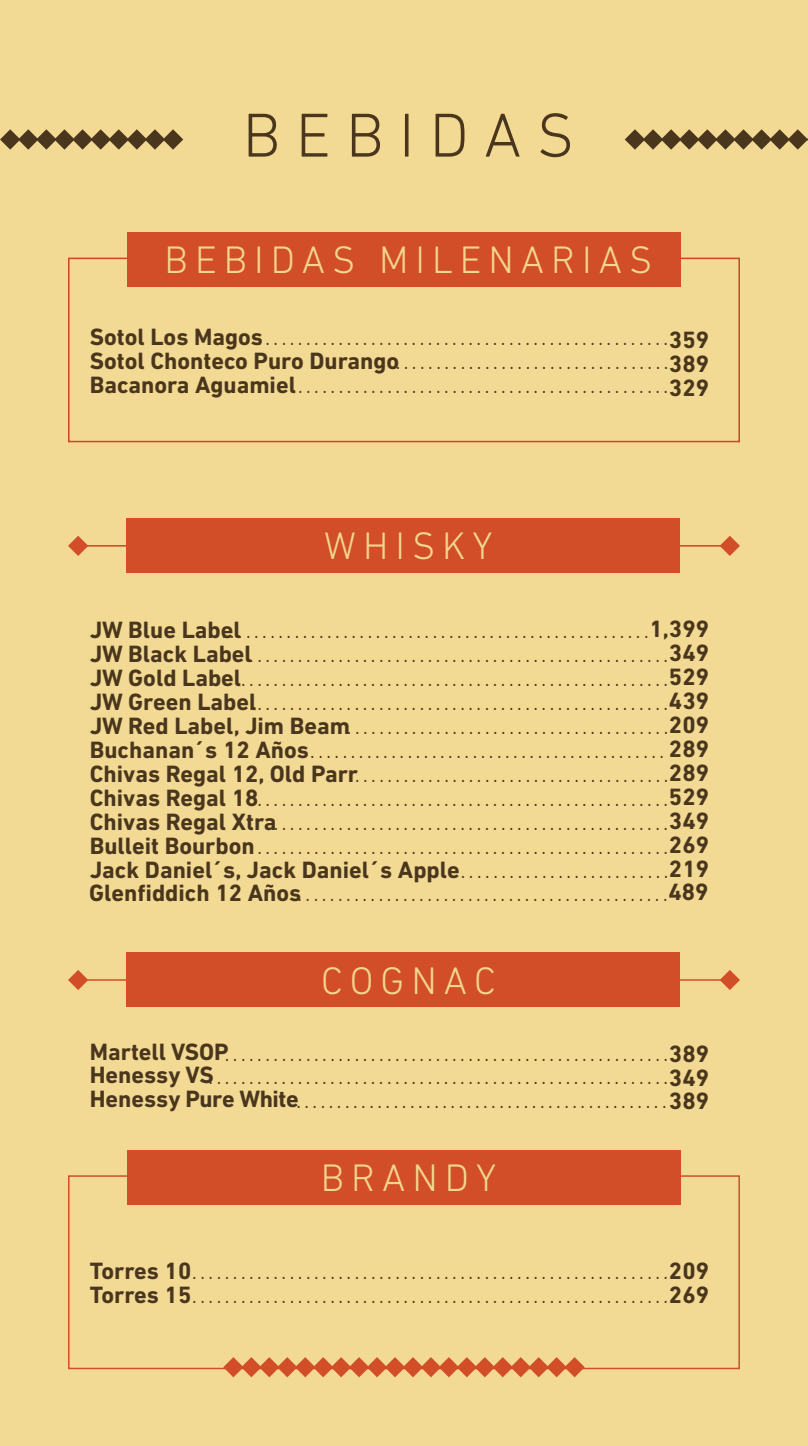
<style>
.page{position:relative;width:808px;height:1446px;background:#f3da94}
.page>*{position:absolute;margin:0;border:0;box-sizing:border-box;transform-origin:0 0}
.t1{font:300 63px "DIN Next LT Pro";letter-spacing:.24em;color:#4a361d}
.t2{font:300 39px "DIN Next LT Pro";letter-spacing:.18em;color:#f2d78c}
.t3{font:300 24px/24px "DIN Next LT Pro";color:#4a361d}
.t4{font:700 24px/24px "DIN Next LT Pro";color:#4a361d}
.s1{font-weight:300}
.s2{font-weight:700}
</style>
<div class="page">
<svg style="left:0;top:129px;width:183px;height:21px"></svg>
<svg style="left:625px;top:129px;width:183px;height:21px"></svg>
<div style="left:68px;top:258px;width:672px;height:184px;border:2px solid #c94528"></div>
<div style="left:127px;top:232px;width:553px;height:55px;background:#d24e28"></div>
<div style="left:127px;top:1150px;width:553px;height:54px;background:#d24e28"></div>
<div style="left:126px;top:952px;width:553px;height:55px;background:#d24e28"></div>
<hr style="left:72px;top:545px;width:661px;height:1px;background:#c94528">
<hr style="left:72px;top:979px;width:661px;height:2px;background:#d24e28">
<svg style="left:68px;top:536px;width:20px;height:20px"></svg>
<svg style="left:68px;top:970px;width:19px;height:20px"></svg>
<svg style="left:720px;top:536px;width:20px;height:20px"></svg>
<svg style="left:721px;top:970px;width:19px;height:20px"></svg>
<svg style="left:223px;top:1357px;width:362px;height:20px"></svg>
<div style="left:126px;top:518px;width:553px;height:55px;background:#d24e28"></div>
<h1 class="t1" style="left:243px;top:99px;width:333px">BEBIDAS</h1>
<h2 class="t2" style="left:165px;top:238px;width:489px">BEBIDAS MILENARIAS</h2>
<p class="t4" style="left:90px;top:325px;width:621px">Sotol Los Magos<br>Sotol Chonteco Puro Durango<br>Bacanora Aguamiel<span class="s1">..............................................</span>329</p>
<p class="t3" style="left:257px;top:325px;width:453px;text-align:right">...................................................<span class="s2">359 </span>..................................<span class="s2">389</span></p>
<h2 class="t2" style="left:324px;top:524px;width:170px">WHISKY</h2>
<p class="t3" style="left:221px;top:617px;width:489px">.....................................................<span class="s2">1,399</span></p>
<p class="t3" style="left:90px;top:617px;width:621px"><span class="s2">JW Blue Label<br>JW Black Label</span>....................................................<span class="s2">349<br>JW Gold Label</span>.....................................................<span class="s2">529<br>JW Green Label<br>JW Red Label, Jim Beam</span>........................................<span class="s2">209<br>Buchanan´s 12 Años</span>............................................<span class="s2">289<br>Chivas Regal 12, Old Parr</span>.......................................<span class="s2">289<br>Chivas Regal 18</span>...................................................<span class="s2">529<br>Chivas Regal Xtra</span>.................................................<span class="s2">349<br>Bulleit Bourbon</span>...................................................<span class="s2">269<br>Jack Daniel´s, Jack Daniel´s Apple</span>. . . . . . . . .. .. .. .. .. .. .. .. . .<span class="s2">219</span></p>
<p class="t3" style="left:249px;top:689px;width:462px">....................................................<span class="s2">439</span></p>
<p class="t3" style="left:89px;top:881px;width:621px"><span class="s2">Glenfiddich 12 Años</span>..............................................<span class="s2">489</span></p>
<h2 class="t2" style="left:321px;top:958px;width:176px">COGNAC</h2>
<p class="t4" style="left:90px;top:1039px;width:141px">Martell VSOP<br>Henessy VS</p>
<p class="t3" style="left:208px;top:1041px;width:502px;line-height:23.1px;text-align:right">.......................................................<span class="s2">389 </span>.........................................................<span class="s2">349</span></p>
<p class="t3" style="left:90px;top:1087px;width:621px"><span class="s2">HenessyPure White</span>..............................................<span class="s2">389</span></p>
<h2 class="t2" style="left:321px;top:1155px;width:177px">BRANDY</h2>
<p class="t3" style="left:90px;top:1259px;width:621px"><span class="s2">Torres 10</span>...........................................................<span class="s2">209<br>Torres 15</span>...........................................................<span class="s2">269</span></p>
</div>
